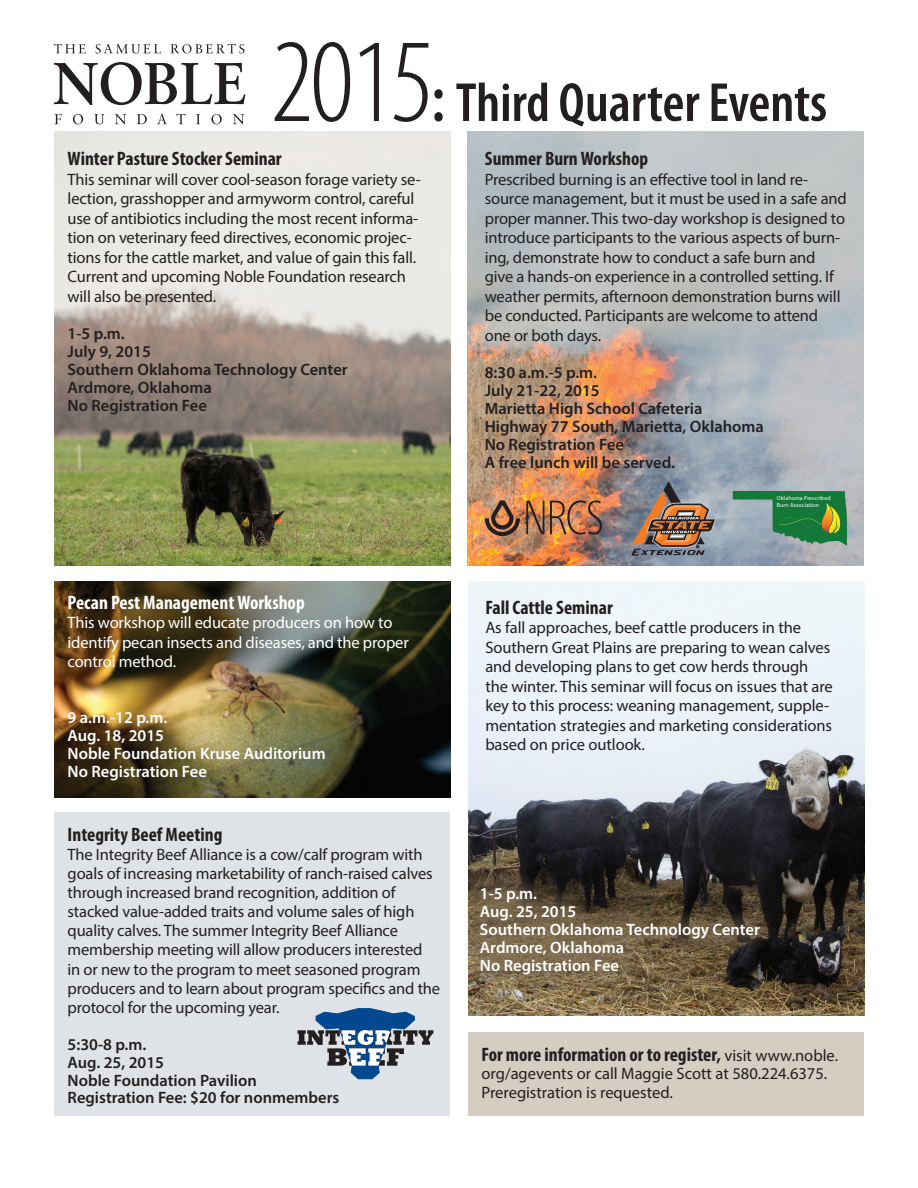
<style>
.page{position:relative;width:918px;height:1188px;background:#fff}
.page>*{position:absolute;margin:0;border:0;box-sizing:border-box;transform-origin:0 0}
.t1{font:600 condensed 55.5px "Myriad Pro";color:#231f20}
.t2{font:700 condensed 19.5px "Myriad Pro";color:#231f20}
.t3{font:700 condensed 19.5px "Myriad Pro";color:#fff}
.t4{font:16.5px/19.5px "Myriad Pro";letter-spacing:-.01em;color:#231f20}
.t5{font:600 16.5px/18px "Myriad Pro";color:#231f20}
.t6{font:600 16.5px/18px "Myriad Pro";color:#fff}
.t7{font:16.5px/19.5px "Myriad Pro";letter-spacing:-.01em;color:#fff}
.t8{font:5.85px/7.4px "Myriad Pro";letter-spacing:.015em;color:#fff}
.s1{font-weight:300;font-size:120px}
.s2{font-size:66px}
.s3{font-weight:400;font-stretch:normal;font-size:16.5px}
</style>
<div class="page">
<svg style="left:54px;top:44px;width:32px;height:9px"></svg>
<svg style="left:96px;top:44px;width:65px;height:10px"></svg>
<svg style="left:171px;top:44px;width:73px;height:10px"></svg>
<svg style="left:54px;top:62px;width:191px;height:43px"></svg>
<svg style="left:54px;top:114px;width:8px;height:10px"></svg>
<svg style="left:73px;top:114px;width:10px;height:10px"></svg>
<svg style="left:94px;top:114px;width:10px;height:10px"></svg>
<svg style="left:115px;top:114px;width:11px;height:10px"></svg>
<svg style="left:137px;top:114px;width:10px;height:10px"></svg>
<svg style="left:157px;top:114px;width:10px;height:10px"></svg>
<svg style="left:176px;top:114px;width:10px;height:10px"></svg>
<svg style="left:196px;top:114px;width:4px;height:10px"></svg>
<svg style="left:211px;top:114px;width:11px;height:10px"></svg>
<svg style="left:233px;top:114px;width:11px;height:10px"></svg>
<div style="left:468px;top:1032px;width:396px;height:84px;background:#d5ccc2"></div>
<img style="left:54px;top:131px;width:396px;height:435px">
<img style="left:468px;top:131px;width:396px;height:435px">
<img style="left:54px;top:581px;width:396px;height:216px">
<img style="left:468px;top:581px;width:396px;height:434px">
<div style="left:54px;top:812px;width:396px;height:304px;background:#dfe3e7"></div>
<svg style="left:298px;top:1008px;width:135px;height:71px"></svg>
<div style="left:462px;top:869px;width:316px;height:123px;background:#7b6950;opacity:.75"></div>
<svg style="left:631px;top:481px;width:85px;height:75px;background:#8c7a71"></svg>
<svg style="left:733px;top:491px;width:114px;height:55px;background:#558f68"></svg>
<svg style="left:485px;top:500px;width:35px;height:36px"></svg>
<svg style="left:526px;top:501px;width:18px;height:33px"></svg>
<img style="left:550px;top:500px;width:52px;height:35px">
<h1 class="t1" style="left:270px;top:68px;width:558px"><span class="s1">2015</span><span class="s2">:</span> Third Quarter Events</h1>
<p class="t2" style="left:68px;top:146px;width:216px">Winter Pasture Stocker Seminar</p>
<p class="t4" style="left:68px;top:169px;width:355px">This seminar will cover cool-season forage variety se&shy;lection, grasshopper and armyworm control, careful use of antibiotics including the most recent informa&shy;tion on veterinary feed directives, economic projec&shy;tions for the cattle market, and value of gain this fall.<br>Current and upcoming Noble Foundation research will also be presented.</p>
<p class="t5" style="left:68px;top:324px;width:282px">1-5 p.m.<br>July 9, 2015<br>Southern Oklahoma Technology Center<br>Ardmore, Oklahoma<br>No Registration Fee</p>
<p class="t3" style="left:68px;top:590px;width:239px">Pecan Pest Management Workshop</p>
<p class="t7" style="left:68px;top:613px;width:343px">This workshop will educate producers on how to identify pecan insects and diseases, and the proper control method.</p>
<p class="t6" style="left:68px;top:708px;width:260px">9 a.m.-12 p.m.<br>Aug. 18, 2015<br>Noble Foundation Kruse Auditorium<br>No Registration Fee</p>
<p class="t2" style="left:68px;top:822px;width:156px">Integrity Beef Meeting</p>
<p class="t4" style="left:68px;top:845px;width:374px;line-height:19px">The Integrity Beef Alliance is a cow/calf program with goals of increasing marketability of ranch-raised calves through increased brand recognition, addition of stacked value-added traits and volume sales of high quality calves. The summer Integrity Beef Alliance membership meeting will allow producers interested<br>in or new to the program to meet seasoned program producers and to learn about program specifics and the protocol for the upcoming year.</p>
<p class="t5" style="left:68px;top:1035px;width:273px">5:30-8 p.m.<br>Aug. 25, 2015<br>Noble Foundation Pavilion<br>Registration Fee: $20 for nonmembers</p>
<p class="t2" style="left:485px;top:146px;width:165px">Summer Burn Workshop</p>
<p class="t4" style="left:485px;top:169px;width:364px">Prescribed burning is an effective tool in land re&shy;source management, but it must be used in a safe and proper manner. This two-day workshop is designed to introduce participants to the various aspects of burn&shy;ing, demonstrate how to conduct a safe burn and give a hands-on experience in a controlled setting. If weather permits, afternoon demonstration burns will be conducted. Participants are welcome to attend one or both days.</p>
<p class="t5" style="left:485px;top:363px;width:281px">8:30 a.m.-5 p.m.<br>July 21-22, 2015<br>Marietta High School Cafeteria<br>Highway 77 South, Marietta, Oklahoma<br>No Registration Fee<br>A free lunch will be served.</p>
<p class="t8" style="left:777px;top:494px;width:55px">Oklahoma Prescribed<br>Burn Association</p>
<p class="t2" style="left:485px;top:595px;width:129px">Fall Cattle Seminar</p>
<p class="t4" style="left:485px;top:618px;width:349px">As fall approaches, beef cattle producers in the Southern Great Plains are preparing to wean calves and developing plans to get cow herds through the winter. This seminar will focus on issues that are key to this process: weaning management, supple&shy;mentation strategies and marketing considerations based on price outlook.</p>
<p class="t6" style="left:480px;top:884px;width:282px">1-5 p.m.<br>Aug. 25, 2015<br>Southern Oklahoma Technology Center<br>Ardmore, Oklahoma<br>No Registration Fee</p>
<p class="t2" style="left:482px;top:1042px;width:358px">For more information or to register, <span class="s3">visit www.noble.</span></p>
<p class="t4" style="left:481px;top:1064px;width:347px;line-height:18.8px">org/agevents or call Maggie Scott at 580.224.6375.<br>Preregistration is requested.</p>
</div>
